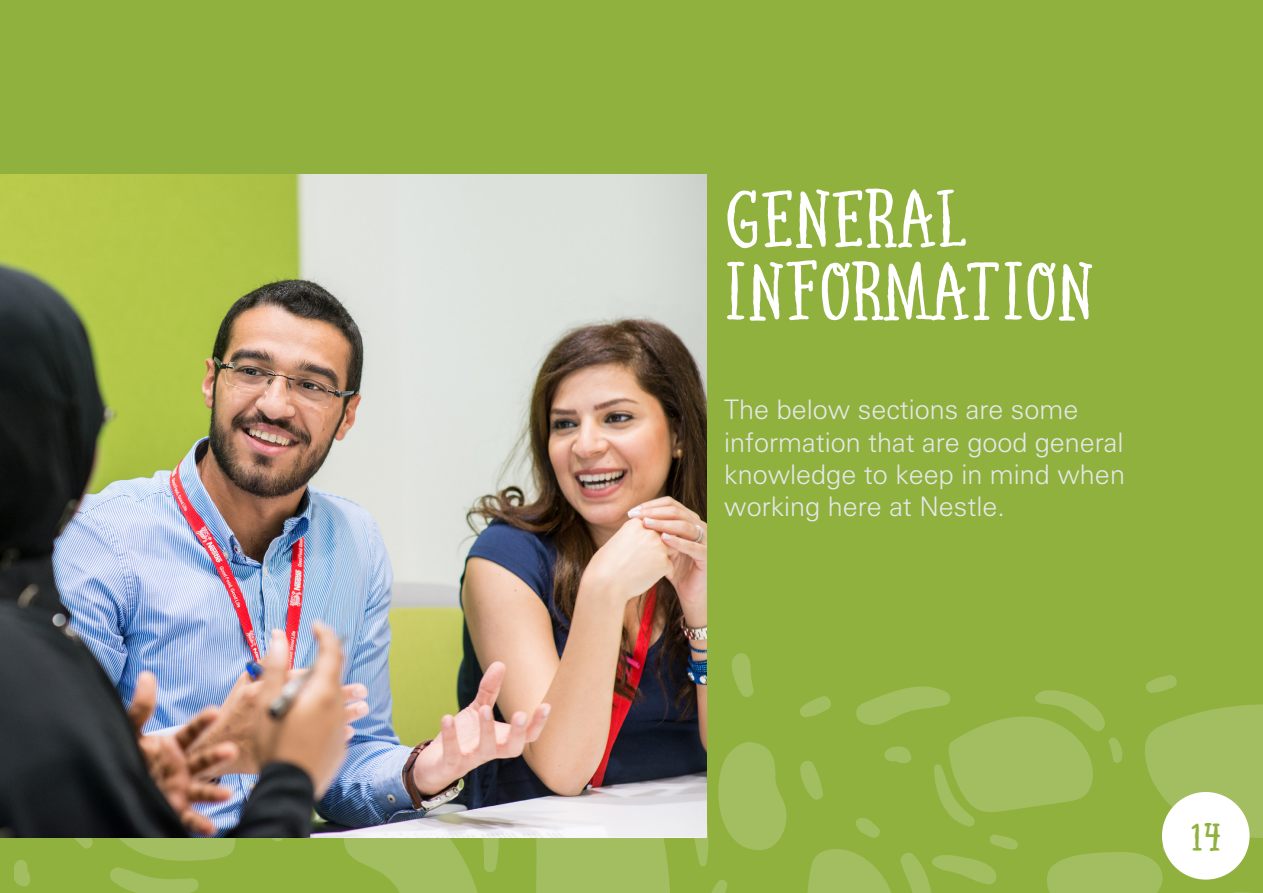
<style>
.page{position:relative;width:1263px;height:893px;background:#90b13e}
.page>*{position:absolute;margin:0;border:0;box-sizing:border-box;transform-origin:0 0}
.t1{font:700 78px/72.6px "Local Market";color:#fff}
.t2{font:900 36px "Local Market";color:#90b13e}
.t3{font:300 27px/32.4px "Univers Cyr";color:#e6e7e8}
</style>
<div class="page">
<svg style="left:732px;top:653px;width:22px;height:44px"></svg>
<svg style="left:711px;top:880px;width:16px;height:13px"></svg>
<div style="left:536px;top:838px;width:134px;height:55px;background:#a3bd61"></div>
<svg style="left:657px;top:710px;width:130px;height:156px"></svg>
<svg style="left:272px;top:838px;width:227px;height:55px"></svg>
<svg style="left:15px;top:838px;width:221px;height:55px"></svg>
<svg style="left:800px;top:675px;width:463px;height:218px"></svg>
<div style="left:1162px;top:792px;width:87px;height:88px;background:#fff;border-radius:50%"></div>
<img style="left:0;top:174px;width:706px;height:664px">
<h1 class="t1" style="left:724px;top:188px;width:372px">GENERAL<br>INFORMATION</h1>
<p class="t3" style="left:724px;top:393px;width:402px">The below sections are some information that are good general knowledge to keep in mind when working here at Nestle.</p>
<h2 class="t2" style="left:1191px;top:818px;width:33px">14</h2>
</div>
